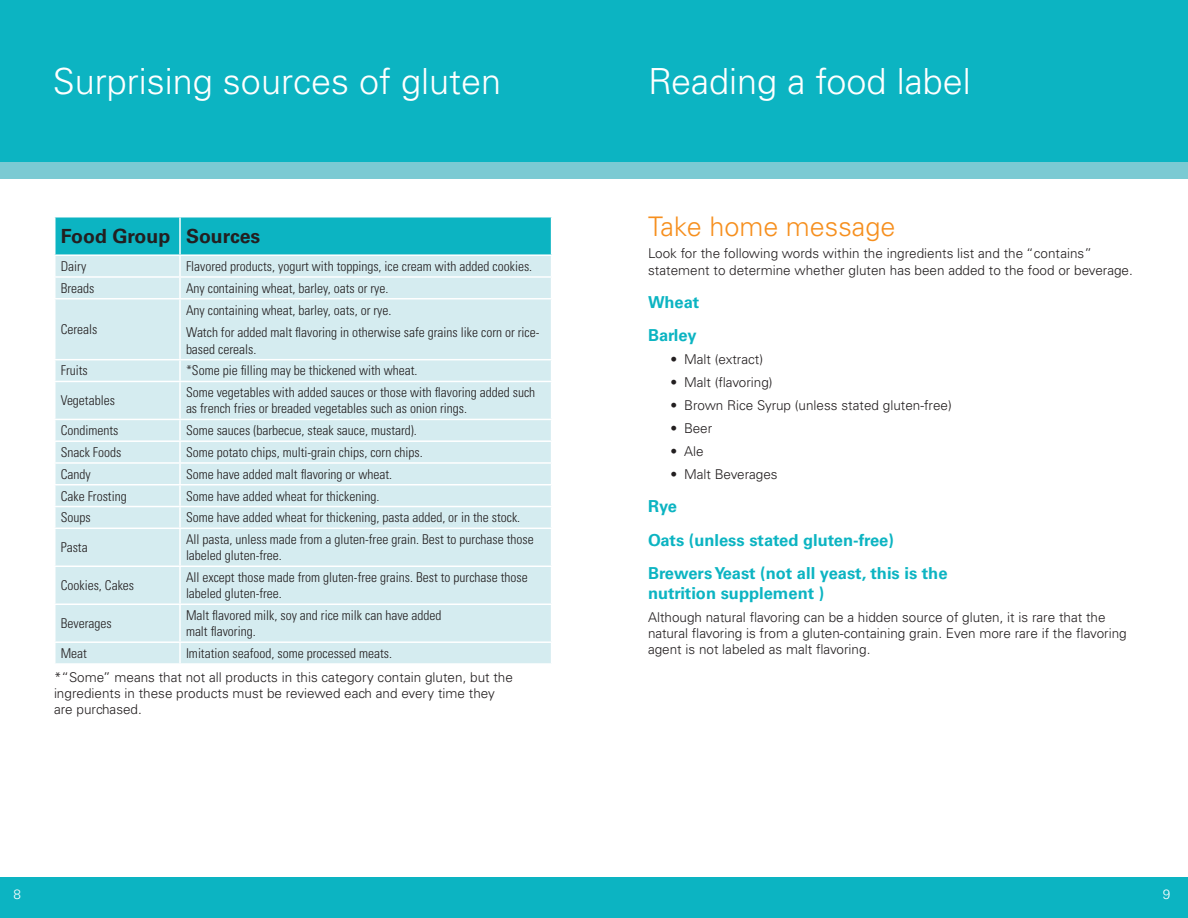
<style>
.page{position:relative;width:1188px;height:918px;background:#fff}
.page>*{position:absolute;margin:0;border:0;box-sizing:border-box;transform-origin:0 0}
.t1{font:300 36px "Univers LT Std";color:#fff}
.Subhead_2{font:300 27px "Univers LT Std";color:#f68f1e}
.Body{font:700 19.5px "Univers LT Std";color:#231f20}
.Subhead{font:700 16.5px/19.8px "Univers LT Std";color:#0cb4c2}
.t2{font:300 condensed 13.5px/16.2px "Univers LT Std";color:#231f20}
.Body-2{font:300 13.5px/16.2px "Univers LT Std";color:#231f20}
.t3{font:300 13.5px "Univers LT Std";color:#fff}
</style>
<div class="page">
<div style="left:0;top:878px;width:594px;height:40px;background:#0cb4c2"></div>
<div style="left:594px;top:878px;width:594px;height:40px;background:#0cb4c2"></div>
<div style="left:0;top:0;width:594px;height:162px;background:#0cb4c2"></div>
<div style="left:594px;top:0;width:594px;height:162px;background:#0cb4c2"></div>
<div style="left:0;top:162px;width:594px;height:16px;background:#7bcad3"></div>
<div style="left:594px;top:162px;width:594px;height:16px;background:#7bcad3"></div>
<div style="left:56px;top:300px;width:495px;height:363px;background:#d5ecf0"></div>
<svg style="left:55px;top:217px;width:497px;height:81px;background:#7bd3db"></svg>
<hr style="left:179px;top:300px;width:2px;height:59px;background:#fff">
<hr style="left:54px;top:359px;width:126px;height:1px;background:#fff">
<hr style="left:180px;top:359px;width:372px;height:1px;background:#fff">
<hr style="left:179px;top:360px;width:2px;height:21px;background:#fff">
<hr style="left:54px;top:381px;width:126px;height:1px;background:#fff">
<hr style="left:180px;top:381px;width:372px;height:1px;background:#fff">
<hr style="left:179px;top:382px;width:2px;height:37px;background:#fff">
<hr style="left:54px;top:419px;width:126px;height:1px;background:#fff">
<hr style="left:180px;top:419px;width:372px;height:1px;background:#fff">
<hr style="left:179px;top:420px;width:2px;height:20px;background:#fff">
<hr style="left:54px;top:440px;width:126px;height:2px;background:#fff">
<hr style="left:180px;top:440px;width:372px;height:2px;background:#fff">
<hr style="left:179px;top:442px;width:2px;height:20px;background:#fff">
<hr style="left:54px;top:462px;width:126px;height:2px;background:#fff">
<hr style="left:180px;top:462px;width:372px;height:2px;background:#fff">
<hr style="left:179px;top:464px;width:2px;height:20px;background:#fff">
<hr style="left:54px;top:484px;width:126px;height:2px;background:#fff">
<hr style="left:180px;top:484px;width:372px;height:2px;background:#fff">
<hr style="left:179px;top:486px;width:2px;height:20px;background:#fff">
<hr style="left:54px;top:506px;width:126px;height:1px;background:#fff">
<hr style="left:180px;top:506px;width:372px;height:1px;background:#fff">
<hr style="left:179px;top:507px;width:2px;height:21px;background:#fff">
<hr style="left:54px;top:528px;width:126px;height:1px;background:#fff">
<hr style="left:180px;top:528px;width:372px;height:1px;background:#fff">
<hr style="left:179px;top:529px;width:2px;height:37px;background:#fff">
<hr style="left:54px;top:566px;width:126px;height:1px;background:#fff">
<hr style="left:180px;top:566px;width:372px;height:1px;background:#fff">
<hr style="left:179px;top:567px;width:2px;height:36px;background:#fff">
<hr style="left:54px;top:603px;width:126px;height:2px;background:#fff">
<hr style="left:180px;top:603px;width:372px;height:2px;background:#fff">
<hr style="left:179px;top:605px;width:2px;height:36px;background:#fff">
<hr style="left:54px;top:641px;width:126px;height:2px;background:#fff">
<hr style="left:180px;top:641px;width:372px;height:2px;background:#fff">
<hr style="left:179px;top:643px;width:2px;height:20px;background:#fff">
<p class="t1" style="left:53px;top:59px;width:450px">Surprising sources of gluten</p>
<p class="Body" style="left:61px;top:225px;width:111px">Food Group</p>
<p class="Body" style="left:186px;top:225px;width:76px">Sources</p>
<p class="t2" style="left:61px;top:258px;width:27px">Dairy</p>
<p class="t2" style="left:186px;top:258px;width:348px">Flavored products, yogurt with toppings, ice cream with added cookies.</p>
<p class="t2" style="left:61px;top:280px;width:35px">Breads</p>
<p class="t2" style="left:186px;top:280px;width:204px">Any containing wheat, barley, oats or rye.</p>
<p class="t2" style="left:61px;top:321px;width:38px">Cereals</p>
<p class="t2" style="left:186px;top:302px;width:207px">Any containing wheat, barley, oats, or rye.</p>
<p class="t2" style="left:186px;top:325px;width:355px">Watch for added malt flavoring in otherwise safe grains like corn or rice&shy;based cereals.</p>
<p class="t2" style="left:61px;top:363px;width:28px">Fruits</p>
<p class="t2" style="left:186px;top:363px;width:233px">*Some pie filling may be thickened with wheat.</p>
<p class="t2" style="left:61px;top:392px;width:56px">Vegetables</p>
<p class="t2" style="left:186px;top:384px;width:351px">Some vegetables with added sauces or those with flavoring added such as french fries or breaded vegetables such as onion rings.</p>
<p class="t2" style="left:61px;top:422px;width:59px">Condiments</p>
<p class="t2" style="left:186px;top:422px;width:232px">Some sauces (barbecue, steak sauce, mustard).</p>
<p class="t2" style="left:61px;top:444px;width:62px">Snack Foods</p>
<p class="t2" style="left:186px;top:444px;width:238px">Some potato chips, multi-grain chips, corn chips.</p>
<p class="t2" style="left:61px;top:466px;width:31px">Candy</p>
<p class="t2" style="left:186px;top:466px;width:208px">Some have added malt flavoring or wheat.</p>
<p class="t2" style="left:61px;top:488px;width:67px">Cake Frosting</p>
<p class="t2" style="left:186px;top:488px;width:195px">Some have added wheat for thickening.</p>
<p class="t2" style="left:61px;top:509px;width:31px">Soups</p>
<p class="t2" style="left:186px;top:509px;width:336px">Some have added wheat for thickening, pasta added, or in the stock.</p>
<p class="t2" style="left:61px;top:539px;width:28px">Pasta</p>
<p class="t2" style="left:186px;top:531px;width:349px">All pasta, unless made from a gluten-free grain. Best to purchase those labeled gluten-free.</p>
<p class="t2" style="left:61px;top:577px;width:75px">Cookies, Cakes</p>
<p class="t2" style="left:186px;top:569px;width:343px">All except those made from gluten-free grains. Best to purchase those labeled gluten-free.</p>
<p class="t2" style="left:61px;top:615px;width:52px">Beverages</p>
<p class="t2" style="left:186px;top:607px;width:257px">Malt flavored milk, soy and rice milk can have added malt flavoring.</p>
<p class="t2" style="left:61px;top:645px;width:28px">Meat</p>
<p class="t2" style="left:186px;top:645px;width:208px">Imitation seafood, some processed meats.</p>
<p class="Body-2" style="left:54px;top:669px;width:460px">*“Some” means that not all products in this category contain gluten, but the ingredients in these products must be reviewed each and every time they are purchased.</p>
<p class="t1" style="left:648px;top:60px;width:324px">Reading a food label</p>
<p class="Subhead_2" style="left:648px;top:210px;width:249px">Take home message</p>
<p class="Body-2" style="left:648px;top:246px;width:486px">Look for the following words within the ingredients list and the “contains” statement to determine whether gluten has been added to the food or beverage.</p>
<p class="Subhead" style="left:648px;top:292px;width:53px">Wheat</p>
<p class="Subhead" style="left:648px;top:326px;width:50px">Barley</p>
<p class="Body-2" style="left:670px;top:351px;width:94px">• Malt (extract)</p>
<p class="Body-2" style="left:670px;top:374px;width:104px">• Malt (flavoring)</p>
<p class="Body-2" style="left:670px;top:397px;width:283px">• Brown Rice Syrup (unless stated gluten-free)</p>
<p class="Body-2" style="left:670px;top:420px;width:43px">• Beer</p>
<p class="Body-2" style="left:670px;top:443px;width:35px">• Ale</p>
<p class="Body-2" style="left:670px;top:466px;width:109px">• Malt Beverages</p>
<p class="Subhead" style="left:648px;top:497px;width:31px">Rye</p>
<p class="Subhead" style="left:648px;top:530px;width:247px">Oats (unless stated gluten-free)</p>
<p class="Subhead" style="left:648px;top:563px;width:301px">Brewers Yeast (not all yeast, this is the nutrition supplement )</p>
<p class="Body-2" style="left:648px;top:609px;width:480px">Although natural flavoring can be a hidden source of gluten, it is rare that the natural flavoring is from a gluten-containing grain. Even more rare if the flavoring agent is not labeled as malt flavoring.</p>
<p class="t3" style="left:14px;top:886px;width:9px">8</p>
<p class="t3" style="left:1163px;top:886px;width:9px">9</p>
</div>
